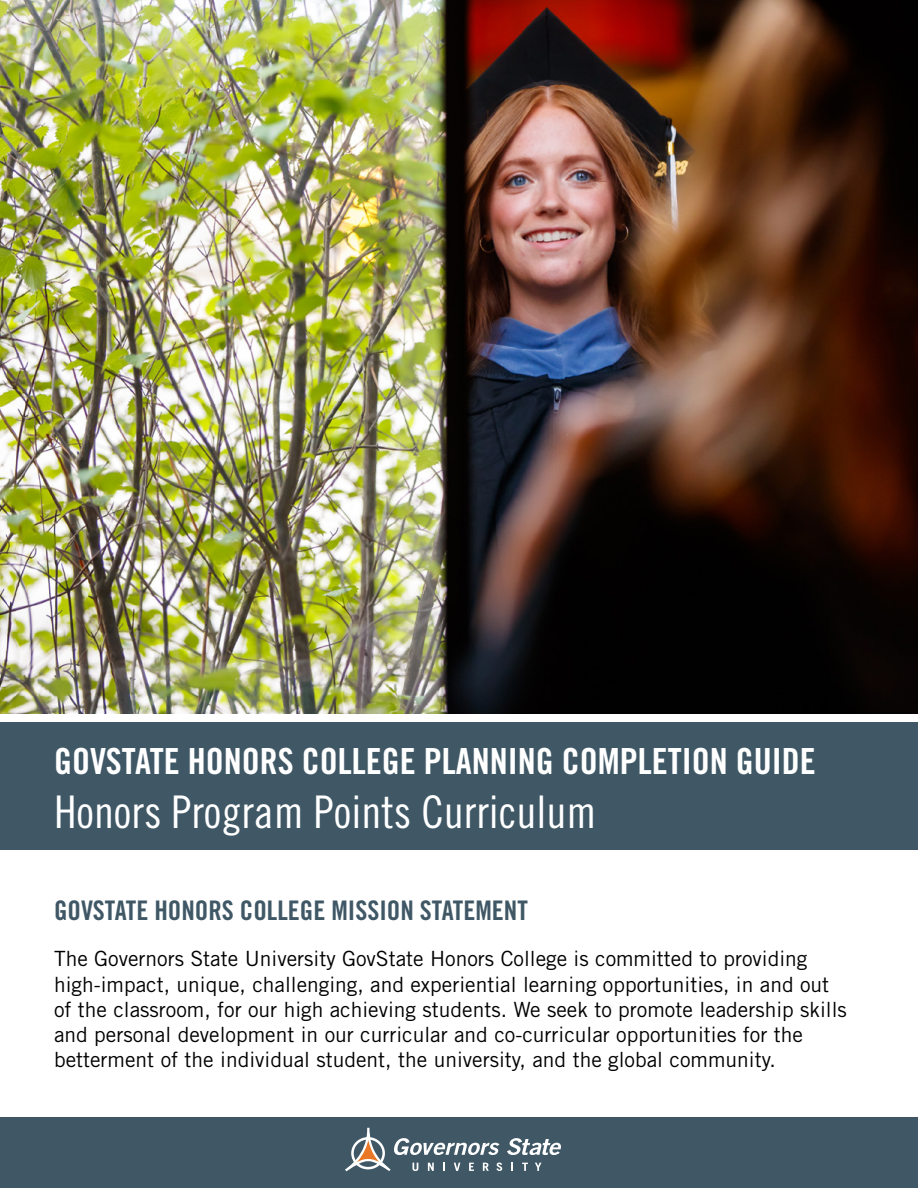
<style>
.page{position:relative;width:918px;height:1188px;background:#fff}
.page>*{position:absolute;margin:0;border:0;box-sizing:border-box;transform-origin:0 0}
.t1{font:45px "Trade Gothic LT Std Cn 18";color:#fff}
.t2{font:36px "Trade Gothic LT Std Bd Cn 20";color:#fff}
.t3{font:27px "Trade Gothic LT Std Bd Cn 20";color:#405866}
.t4{font:21px/25.2px "Trade Gothic LT Std";color:#000}
</style>
<div class="page">
<img style="left:0;top:0;width:918px;height:714px">
<div style="left:0;top:722px;width:918px;height:128px;background:#405866"></div>
<div style="left:0;top:1118px;width:918px;height:70px;background:#405866"></div>
<svg style="left:345px;top:1128px;width:216px;height:43px"></svg>
<h2 class="t2" style="left:54px;top:740px;width:763px">GOVSTATE HONORS COLLEGE PLANNING COMPLETION GUIDE</h2>
<h1 class="t1" style="left:54px;top:786px;width:544px">Honors Program Points Curriculum</h1>
<p class="t3" style="left:54px;top:894px;width:475px">GOVSTATE HONORS COLLEGE MISSION STATEMENT</p>
<p class="t4" style="left:54px;top:946px;width:794px">The Governors State University GovState Honors College is committed to providing high-impact, unique, challenging, and experiential learning opportunities, in and out of the classroom, for our high achieving students. We seek to promote leadership skills and personal development in our curricular and co-curricular opportunities for the betterment of the individual student, the university, and the global community.</p>
</div>
